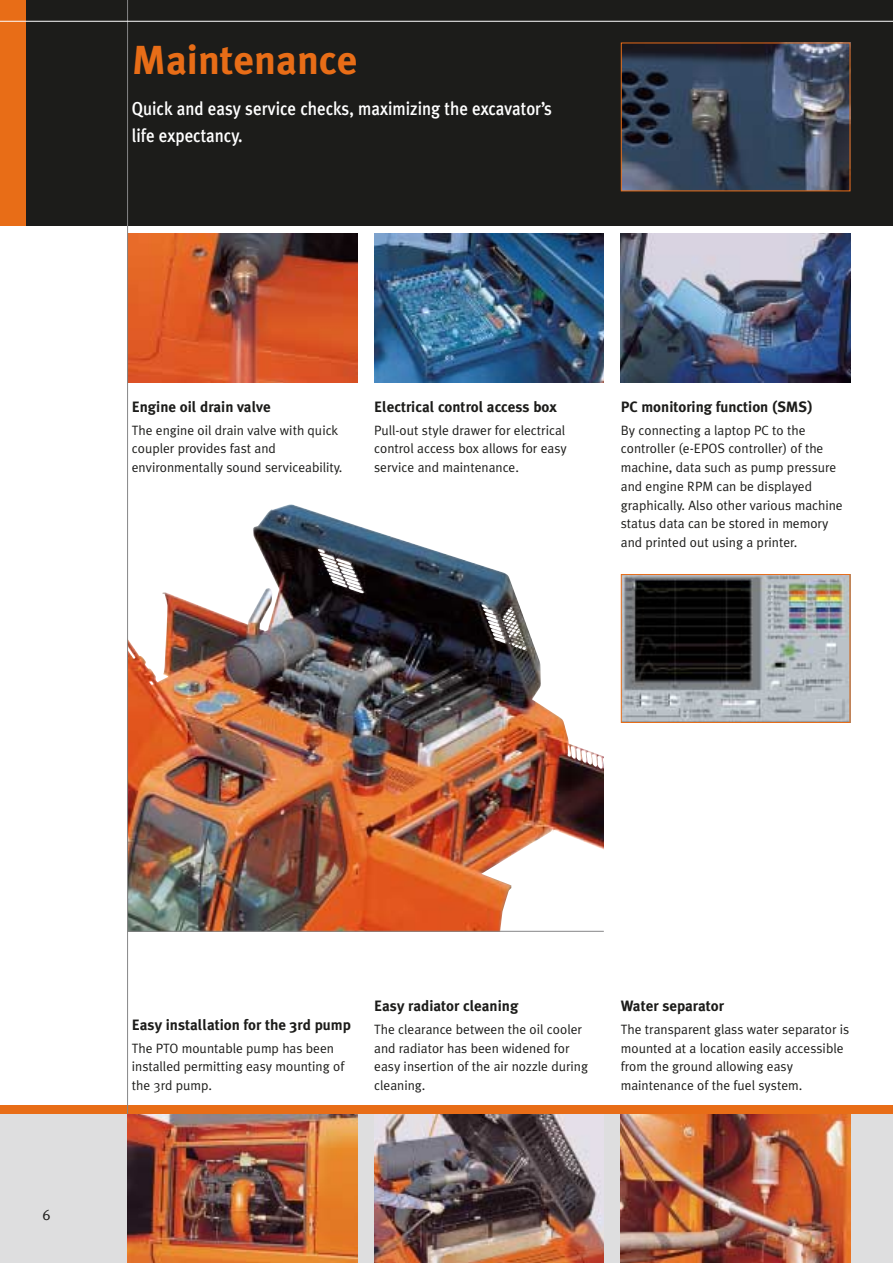
<style>
.page{position:relative;width:893px;height:1263px;background:#fff}
.page>*{position:absolute;margin:0;border:0;box-sizing:border-box;transform-origin:0 0}
.t1{font:700 40.5px "Meta Plus";color:#e86d17}
.t2{font:500 18.75px/27px "Meta Plus";color:#fff;scale:.9 1}
.t3{font:700 15px "Meta Plus";color:#1c1c1a}
.t4{font:15px "Meta Plus Normal";color:#1c1c1a}
.t5{font:13.5px/18.8px "Meta Plus Normal";color:#1c1c1a}
</style>
<div class="page">
<img style="left:128px;top:504px;width:476px;height:326px">
<img style="left:128px;top:830px;width:476px;height:101px">
<img style="left:128px;top:234px;width:229px;height:149px">
<img style="left:621px;top:234px;width:229px;height:149px">
<img style="left:374px;top:234px;width:230px;height:149px">
<div style="left:0;top:1114px;width:893px;height:149px;background:#dededf"></div>
<div style="left:0;top:1106px;width:893px;height:8px;background:#e86d17"></div>
<div style="left:0;top:0;width:893px;height:225px;background:#1c1c1a"></div>
<div style="left:0;top:0;width:26px;height:225px;background:#e86d17"></div>
<hr style="left:127px;top:0;width:1px;height:1263px;background:#868687">
<img style="left:621px;top:1114px;width:229px;height:149px">
<img style="left:374px;top:1114px;width:230px;height:149px">
<img style="left:128px;top:1114px;width:229px;height:149px">
<img style="left:623px;top:45px;width:225px;height:144px">
<img style="left:623px;top:576px;width:225px;height:145px">
<div style="left:621px;top:574px;width:229px;height:149px;border:1px solid #e86d17"></div>
<hr style="left:0;top:21px;width:893px;height:1px;background:#fff">
<hr style="left:128px;top:931px;width:476px;height:1px;background:#868687">
<h1 class="t1" style="left:132px;top:46px;width:227px">Maintenance</h1>
<h2 class="t2" style="left:132px;top:97px;width:468px">Quick and easy service checks, maximizing the excavator’s life expectancy.</h2>
<p class="t3" style="left:132px;top:401px;width:140px">Engine oil drain valve</p>
<p class="t5" style="left:132px;top:422px;width:212px">The engine oil drain valve with quick coupler provides fast and environmentally sound serviceability.</p>
<p class="t3" style="left:374px;top:401px;width:184px">Electrical control access box</p>
<p class="t5" style="left:374px;top:422px;width:194px">Pull-out style drawer for electrical control access box allows for easy service and maintenance.</p>
<p class="t3" style="left:621px;top:401px;width:193px">PC monitoring function (SMS)</p>
<p class="t5" style="left:621px;top:422px;width:223px">By connecting a laptop PC to the controller (e-EPOS controller) of the machine, data such as pump pressure and engine RPM can be displayed graphically. Also other various machine status data can be stored in memory and printed out using a printer.</p>
<p class="t4" style="left:43px;top:1209px;width:10px">6</p>
<p class="t3" style="left:132px;top:1019px;width:221px">Easy installation for the 3rd pump</p>
<p class="t5" style="left:132px;top:1040px;width:214px">The PTO mountable pump has been installed permitting easy mounting of the 3rd pump.</p>
<p class="t3" style="left:374px;top:1000px;width:146px">Easy radiator cleaning</p>
<p class="t5" style="left:374px;top:1021px;width:215px">The clearance between the oil cooler and radiator has been widened for easy insertion of the air nozzle during cleaning.</p>
<p class="t3" style="left:621px;top:1000px;width:105px">Water separator</p>
<p class="t5" style="left:621px;top:1021px;width:230px">The transparent glass water separator is mounted at a location easily accessible from the ground allowing easy maintenance of the fuel system.</p>
</div>
